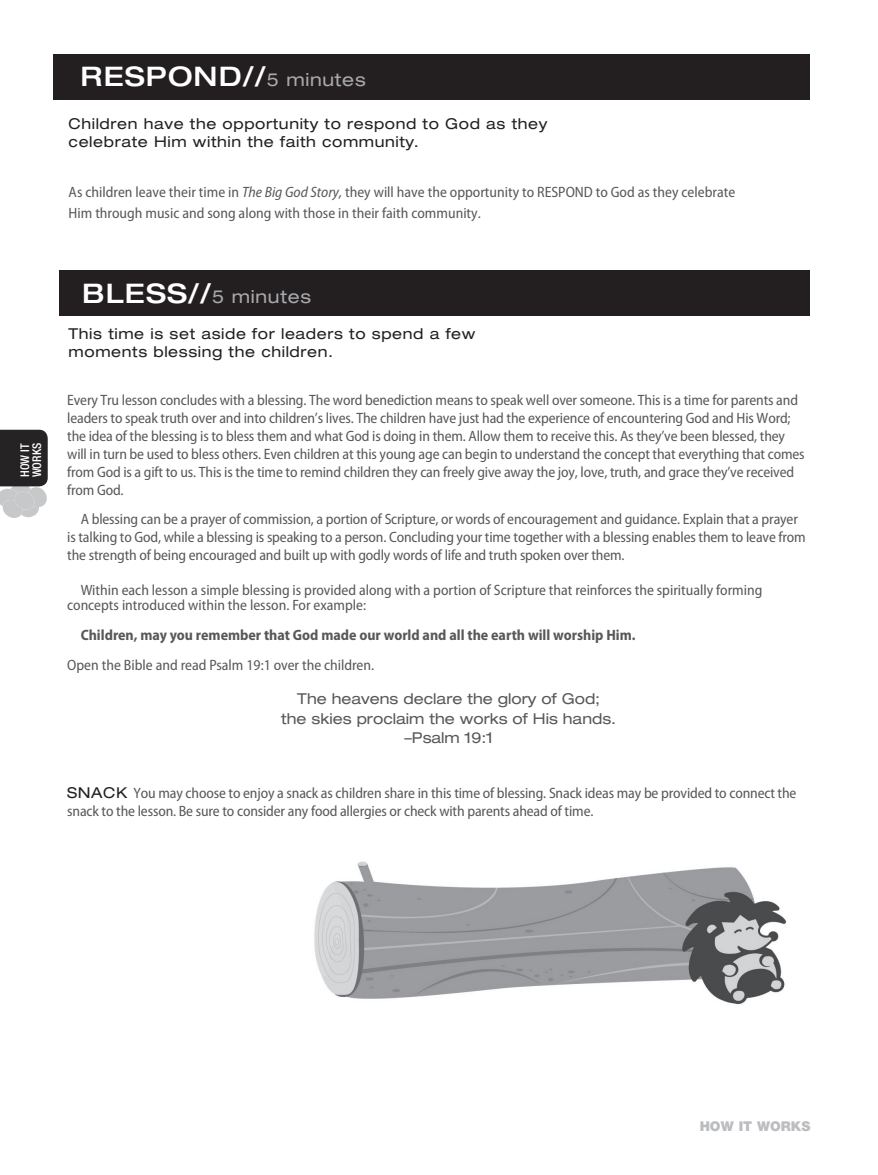
<style>
.page{position:relative;width:878px;height:1175px;background:#fff}
.page>*{position:absolute;margin:0;border:0;box-sizing:border-box;transform-origin:0 0}
.t1{font:500 expanded 27px "Helvetica Neue LT Std";letter-spacing:.04em;color:#fff}
.t2{font:expanded 18px "Helvetica Neue LT Std";letter-spacing:.04em;color:#a8a9ad}
.t3{font:semi-condensed 15px/18px "Myriad Pro";letter-spacing:-.01em;color:#57585a}
.t4{font:expanded 15px/18px "Helvetica Neue LT Std";letter-spacing:.04em;color:#231f20}
.t5{font:expanded 15px/19.5px "Helvetica Neue LT Std";color:#57585a;text-align:center}
.t6{font:700 semi-condensed 15px "Myriad Pro";color:#57585a}
.t7{font:900 13.5px "Helvetica Neue LT Std";color:#bcbdc0}
.t8{font:500 condensed 12px/12px "Helvetica Neue LT Std";color:#fff}
.s1{font-weight:400;font-size:18px;color:#a8a9ad}
.s2{font-style:italic}
.s3{font-weight:500;font-size:27px;color:#fff}
.s4{font-family:"Helvetica Neue LT Std";font-stretch:expanded;color:#231f20}
</style>
<div class="page">
<svg style="left:0;top:430px;width:48px;height:88px;background:#666566"></svg>
<div style="left:53px;top:55px;width:756px;height:45px;background:#231f20"></div>
<img style="left:314px;top:861px;width:472px;height:144px">
<div style="left:59px;top:270px;width:750px;height:45px;background:#231f20"></div>
<p class="t8" style="left:19px;top:477px;width:36px;rotate:-90deg">HOW IT<br>WORKS</p>
<h1 class="t1" style="left:81px;top:59px;width:286px">RESPOND//<span class="s1">5 minutes</span></h1>
<p class="t4" style="left:69px;top:114px;width:480px">Children have the opportunity to respond to God as they celebrate Him within the faith community.</p>
<p class="t3" style="left:69px;top:181px;width:668px;line-height:21px">As children leave their time in <span class="s2">The Big God Story,</span> they will have the opportunity to RESPOND to God as they celebrate<br>Him through music and song along with those in their faith community.</p>
<p class="t2" style="left:82px;top:285px;width:230px"><span class="s3">BLESS//</span>5 minutes</p>
<p class="t4" style="left:69px;top:325px;width:408px">This time is set aside for leaders to spend a few moments blessing the children.</p>
<p class="t3" style="left:67px;top:390px;width:739px">Every Tru lesson concludes with a blessing. The word benediction means to speak well over someone. This is a time for parents and leaders to speak truth over and into children’s lives. The children have just had the experience of encountering God and His Word; the idea of the blessing is to bless them and what God is doing in them. Allow them to receive this. As they’ve been blessed, they will in turn be used to bless others. Even children at this young age can begin to understand the concept that everything that comes from God is a gift to us. This is the time to remind children they can freely give away the joy, love, truth, and grace they’ve received from God.</p>
<p class="t3" style="left:67px;top:510px;width:740px;text-indent:14px">A blessing can be a prayer of commission, a portion of Scripture, or words of encouragement and guidance. Explain that a prayer is talking to God, while a blessing is speaking to a person. Concluding your time together with a blessing enables them to leave from the strength of being encouraged and built up with godly words of life and truth spoken over them.</p>
<p class="t3" style="left:67px;top:582px;width:696px;line-height:15px;text-indent:14px">Within each lesson a simple blessing is provided along with a portion of Scripture that reinforces the spiritually forming concepts introduced within the lesson. For example:</p>
<p class="t6" style="left:81px;top:625px;width:556px">Children, may you remember that God made our world and all the earth will worship Him.</p>
<p class="t3" style="left:67px;top:655px;width:308px">Open the Bible and read Psalm 19:1 over the children.</p>
<p class="t5" style="left:281px;top:689px;width:336px">The heavens declare the glory of God;<br>the skies proclaim the works of His hands. –Psalm 19:1</p>
<p class="t3" style="left:67px;top:783px;width:730px"><span class="s4">SNACK</span> You may choose to enjoy a snack as children share in this time of blessing. Snack ideas may be provided to connect the snack to the lesson. Be sure to consider any food allergies or check with parents ahead of time.</p>
<p class="t7" style="left:699px;top:1118px;width:112px">HOW IT WORKS</p>
</div>
